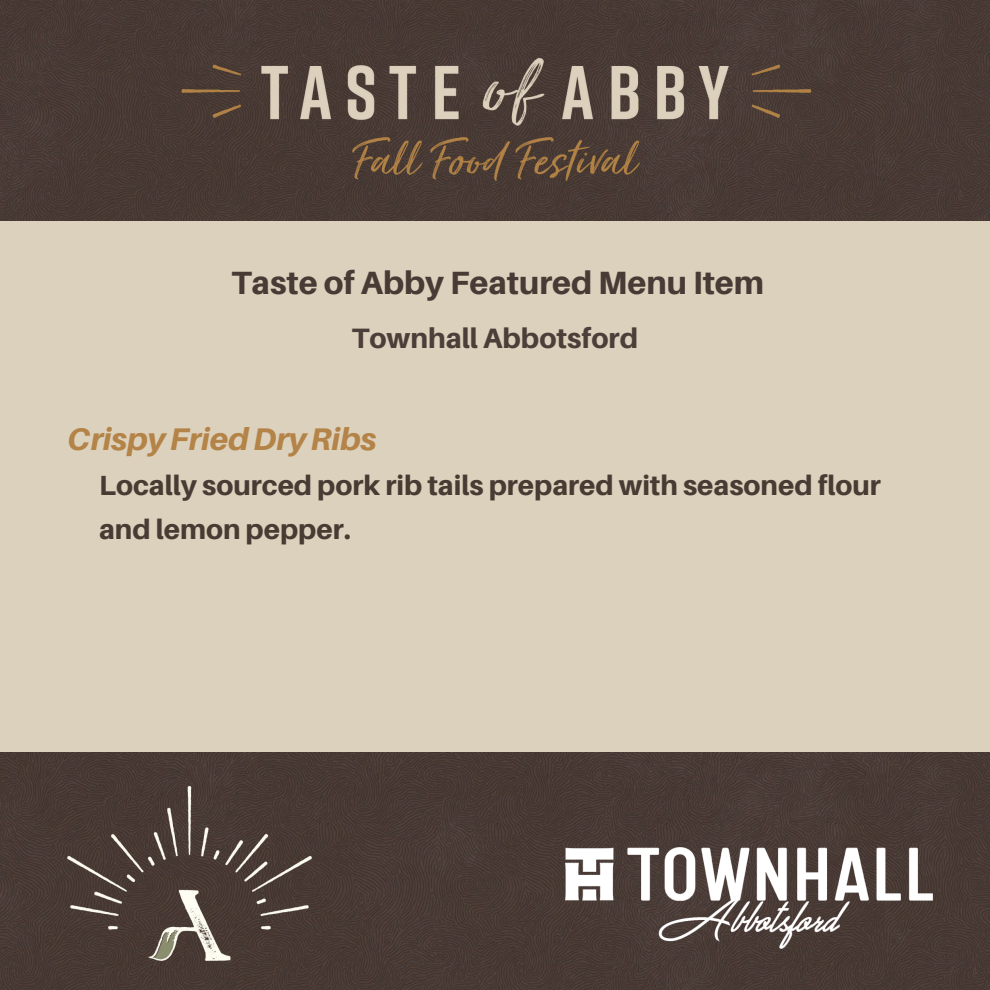
<style>
.page{position:relative;width:990px;height:990px;background:#dcd1bd}
.page>*{position:absolute;margin:0;border:0;box-sizing:border-box;transform-origin:0 0}
.t1{font:800 32.25px "Aileron";color:#483a35}
.t2{font:italic 800 31.31px "Aileron";color:#b48347}
.t3{font:800 28px "Aileron";color:#4c3e39}
.t4{font:800 27.69px/44.1px "Aileron";color:#483b33}
</style>
<div class="page">
<div style="left:0;top:0;width:990px;height:221px;background:#483a35"></div>
<div style="left:0;top:752px;width:990px;height:238px;background:#483a35"></div>
<img style="left:169px;top:43px;width:652px;height:153px">
<img style="left:67px;top:787px;width:245px;height:173px">
<img style="left:563px;top:793px;width:372px;height:161px">
<p class="t1" style="left:231px;top:262px;width:534px">Taste of Abby Featured Menu Item</p>
<p class="t3" style="left:352px;top:321px;width:288px">Townhall Abbotsford</p>
<p class="t2" style="left:67px;top:420px;width:311px">CrispyFriedDryRibs</p>
<p class="t4" style="left:99px;top:463px;width:784px">Locally sourced pork rib tails prepared with seasoned flour and lemon pepper.</p>
</div>
